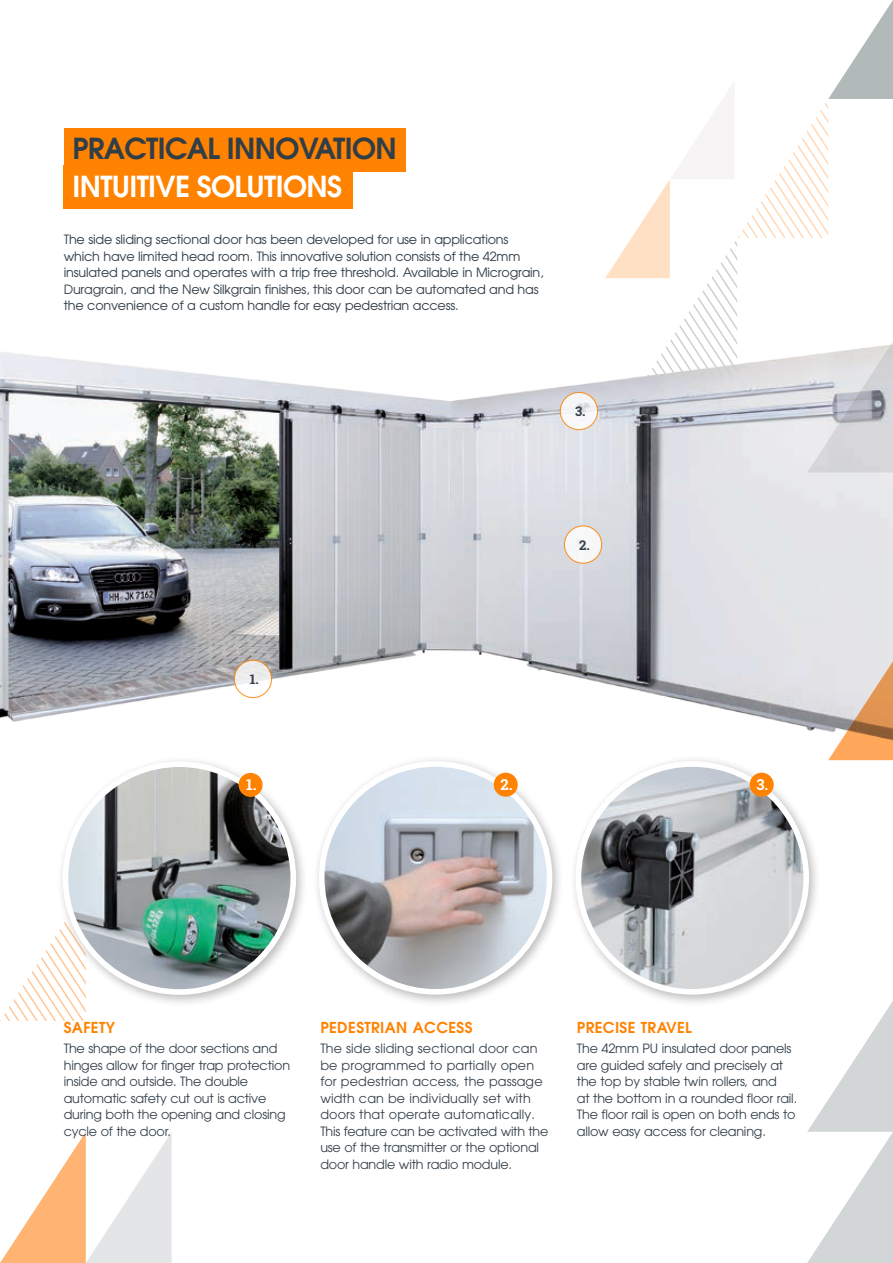
<style>
.page{position:relative;width:893px;height:1263px;background:#fff}
.page>*{position:absolute;margin:0;border:0;box-sizing:border-box;transform-origin:0 0}
.t1{font:600 28.8px "Avant Garde";letter-spacing:-.025em;color:#313e48}
.t2{font:600 28.8px "Avant Garde";letter-spacing:-.025em;color:#fff}
.t3{font:600 15px "Avant Garde LT";letter-spacing:.025em;color:#ff8200}
.t4{font:700 15px "Roboto Slab";color:#fff}
.t5{font:700 13.2px "Roboto Slab";color:#313e48}
.t6{font:12.75px/16.5px "Avant Garde LT";letter-spacing:-.015em;color:#313e48}
.t7{font:12.75px/16.5px "Avant Garde";letter-spacing:-.015em;color:#313e48}
.t8{font:12.75px/16.5px "Avant Garde LT";letter-spacing:.01em;color:#313e48}
</style>
<div class="page">
<img style="left:0;top:352px;width:893px;height:409px">
<svg style="left:0;top:936px;width:86px;height:85px"></svg>
<svg style="left:0;top:1132px;width:172px;height:131px"></svg>
<svg style="left:807px;top:1001px;width:86px;height:262px"></svg>
<svg style="left:828px;top:661px;width:65px;height:99px;background:#dfb999"></svg>
<svg style="left:605px;top:0;width:288px;height:472px"></svg>
<svg style="left:564px;top:526px;width:38px;height:37px"></svg>
<div style="left:564px;top:525px;width:38px;height:39px;border:1px solid #ff8200;border-radius:50%"></div>
<svg style="left:234px;top:660px;width:38px;height:38px"></svg>
<div style="left:234px;top:660px;width:38px;height:38px;border:1px solid #ff8200;border-radius:50%"></div>
<svg style="left:560px;top:392px;width:38px;height:38px"></svg>
<div style="left:560px;top:392px;width:38px;height:38px;border:1px solid #ff8200;border-radius:50%"></div>
<div style="left:64px;top:128px;width:342px;height:43px;background:#ff8200"></div>
<div style="left:64px;top:165px;width:289px;height:44px;background:#ff8200"></div>
<div style="left:313px;top:755px;width:252px;height:252px;background:#231f20;opacity:.3"></div>
<img style="left:322px;top:764px;width:228px;height:228px;border-radius:114px">
<div style="left:319px;top:761px;width:233px;height:234px;border:6px solid #fff;border-radius:50%"></div>
<div style="left:57px;top:755px;width:251px;height:252px;background:#231f20;opacity:.3"></div>
<img style="left:65px;top:764px;width:228px;height:228px;border-radius:112px">
<div style="left:63px;top:761px;width:233px;height:234px;border:6px solid #fff;border-radius:50%"></div>
<div style="left:570px;top:755px;width:251px;height:252px;background:#231f20;opacity:.3"></div>
<img style="left:578px;top:764px;width:228px;height:228px;border-radius:112px">
<div style="left:576px;top:761px;width:233px;height:234px;border:6px solid #fff;border-radius:50%"></div>
<div style="left:239px;top:773px;width:24px;height:24px;background:#ff8200;border-radius:50%"></div>
<div style="left:494px;top:773px;width:24px;height:24px;background:#ff8200;border-radius:50%"></div>
<div style="left:750px;top:773px;width:24px;height:24px;background:#ff8200;border-radius:50%"></div>
<h1 class="t1" style="left:72px;top:130px;width:326px">PRACTICAL INNOVATION</h1>
<h1 class="t2" style="left:72px;top:168px;width:269px">INTUITIVE SOLUTIONS</h1>
<p class="t7" style="left:64px;top:231px;width:481px">The side sliding sectional door has been developed for use in applications which have limited head room. This innovative solution consists of the 42mm insulated panels and operates with a trip free threshold. Available in Micrograin, Duragrain, and the New Silkgrain finishes, this door can be automated and has the convenience of a custom handle for easy pedestrian access.</p>
<p class="t5" style="left:575px;top:402px;width:12px">3.</p>
<p class="t5" style="left:579px;top:536px;width:12px">2.</p>
<p class="t5" style="left:250px;top:670px;width:11px">1.</p>
<p class="t4" style="left:246px;top:774px;width:12px">1.</p>
<p class="t4" style="left:500px;top:774px;width:14px">2.</p>
<p class="t4" style="left:756px;top:774px;width:13px">3.</p>
<p class="t3" style="left:64px;top:1017px;width:53px">SAFETY</p>
<p class="t6" style="left:64px;top:1040px;width:228px">The shape of the door sections and hinges allow for finger trap protection inside and outside. The double automatic safety cut out is active during both the opening and closing cycle of the door.</p>
<p class="t3" style="left:320px;top:1017px;width:19px">PEDESTRIAN</p>
<p class="t3" style="left:413px;top:1017px;width:11px">ACCESS</p>
<p class="t8" style="left:320px;top:1040px;width:230px">The side sliding sectional door can be programmed to partially open for pedestrian access, the passage width can be individually set with doors that operate automatically.<br>This feature can be activated with the use of the transmitter or the optional door handle with radio module.</p>
<p class="t3" style="left:577px;top:1017px;width:18px">PRECISE</p>
<p class="t3" style="left:641px;top:1017px;width:45px">TRAVEL</p>
<p class="t6" style="left:577px;top:1040px;width:222px">The 42mm PU insulated door panels are guided safely and precisely at the top by stable twin rollers, and<br>at the bottom in a rounded floor rail.<br>The floor rail is open on both ends to allow easy access for cleaning.</p>
</div>
